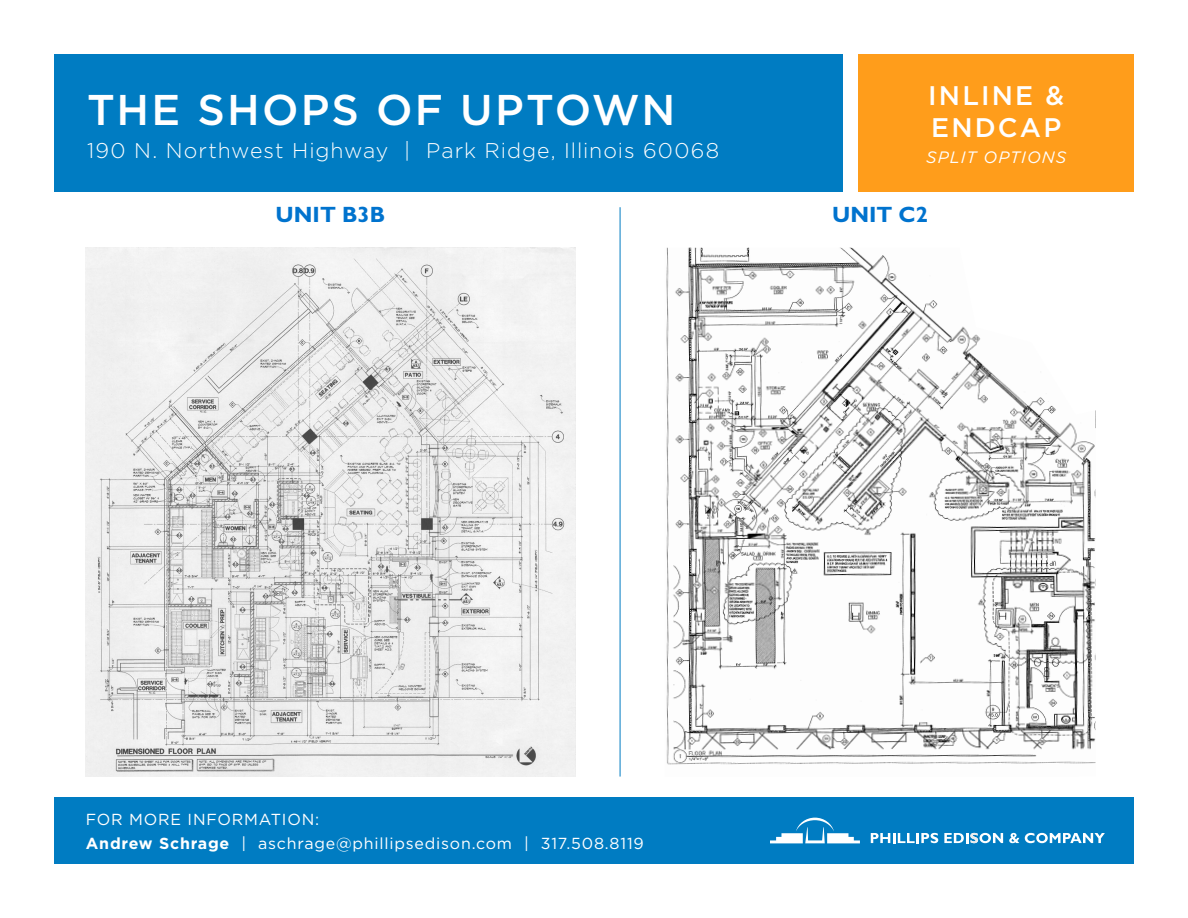
<style>
.page{position:relative;width:1188px;height:918px;background:#fff}
.page>*{position:absolute;margin:0;border:0;box-sizing:border-box;transform-origin:0 0}
.t1{font:500 43.05px "Gotham";letter-spacing:.05em;color:#fff}
.t2{font:500 26.85px/32px "Gotham";letter-spacing:.08em;color:#fff}
.t3{font:700 22.2px "Gill Sans Std";color:#0073ce}
.t4{font:300 21.3px "Gotham";letter-spacing:.045em;color:#fff}
.t5{font:italic 16.5px "Gotham";letter-spacing:.06em;color:#fff}
.t6{font:15.9px "Gotham";letter-spacing:.05em;color:#fff}
.s1{font-weight:700}
</style>
<div class="page">
<div style="left:859px;top:54px;width:275px;height:137px;background:#ff9d1b"></div>
<div style="left:54px;top:54px;width:789px;height:137px;background:#007cc2"></div>
<div style="left:55px;top:797px;width:1079px;height:67px;background:#007cc2"></div>
<svg style="left:770px;top:818px;width:90px;height:25px"></svg>
<svg style="left:871px;top:833px;width:67px;height:10px"></svg>
<svg style="left:944px;top:833px;width:59px;height:10px"></svg>
<svg style="left:1009px;top:833px;width:10px;height:10px"></svg>
<svg style="left:1025px;top:833px;width:80px;height:10px"></svg>
<hr style="left:620px;top:207px;width:1px;height:570px;background:#007cc2">
<img style="left:86px;top:247px;width:490px;height:530px">
<img style="left:666px;top:248px;width:430px;height:517px">
<svg style="left:956px;top:248px;width:140px;height:167px"></svg>
<p class="t1" style="left:87px;top:85px;width:590px">THE SHOPS OF UPTOWN</p>
<p class="t4" style="left:87px;top:139px;width:634px">190 N. Northwest Highway | Park Ridge, Illinois 60068</p>
<p class="t2" style="left:928px;top:79px;width:138px">INLINE &amp;<br>ENDCAP</p>
<p class="t5" style="left:926px;top:148px;width:142px">SPLIT OPTIONS</p>
<p class="t3" style="left:276px;top:202px;width:111px">UNIT B3B</p>
<p class="t3" style="left:832px;top:202px;width:97px">UNIT C2</p>
<p class="t6" style="left:86px;top:811px;width:235px">FOR MORE INFORMATION:</p>
<p class="t6" style="left:86px;top:835px;width:559px"><span class="s1">Andrew Schrage</span> | aschrage@phillipsedison.com | 317.508.8119</p>
</div>
